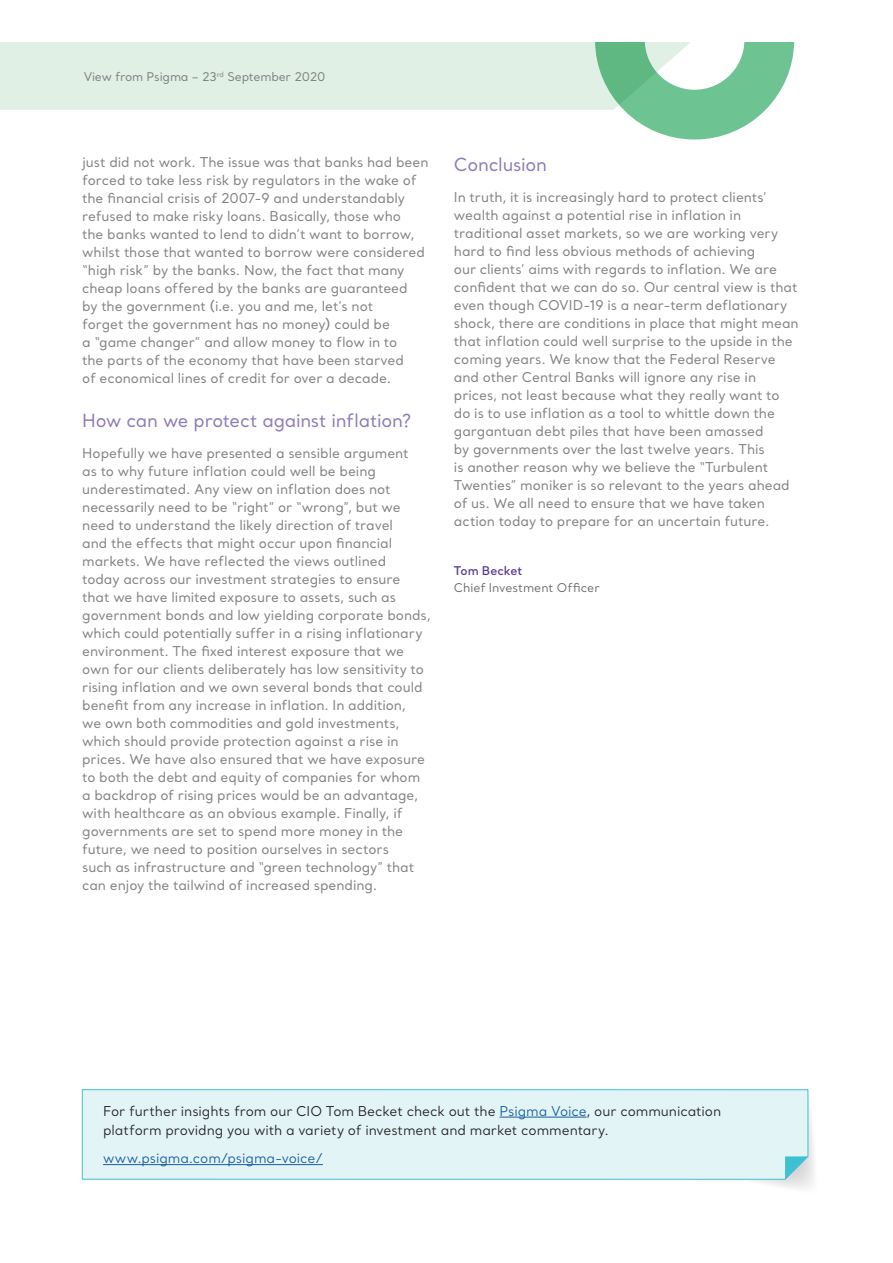
<style>
.page{position:relative;width:893px;height:1263px;background:#fff}
.page>*{position:absolute;margin:0;border:0;box-sizing:border-box;transform-origin:0 0}
.Main_Body_1__Last_Li{font:18px "Santral";letter-spacing:-.015em;color:#8e7ab8}
.Main_Body_1__Last_Li-2{font:13.5px/18px "Santral";letter-spacing:-.005em;color:#808285}
.Main_Body_1__Last_Li-3{font:13.5px/19.5px "Santral";letter-spacing:-.005em;color:#231f20}
.Main_Body_1__Last_Li-4{font:13.5px "Santral";letter-spacing:-.005em;color:#175d9e}
.t1{font:12px "Santral";letter-spacing:-.015em;color:#808285}
.t2{font:12px "Santral";color:#636366}
.t3{font:600 12px "Santral";letter-spacing:-.005em;color:#5a3b97}
.s1{color:#175d9e}
</style>
<div class="page">
<div style="left:0;top:42px;width:595px;height:68px;background:#e0f0e4"></div>
<svg style="left:595px;top:42px;width:199px;height:98px"></svg>
<img style="left:734px;top:1089px;width:80px;height:100px">
<div style="left:82px;top:1089px;width:726px;height:90px;background:#e3f4f7"></div>
<svg style="left:785px;top:1156px;width:23px;height:23px"></svg>
<hr style="left:499px;top:1117px;width:87px;height:1px;background:#175d9e">
<hr style="left:103px;top:1164px;width:220px;height:1px;background:#175d9e">
<p class="t1" style="left:84px;top:69px;width:243px">View from Psigma – 23<sup>rd</sup> September 2020</p>
<p class="Main_Body_1__Last_Li-2" style="left:82px;top:153px;width:348px">just did not work. The issue was that banks had been forced to take less risk by regulators in the wake of the financial crisis of 2007-9 and understandably refused to make risky loans. Basically, those who<br>the banks wanted to lend to didn’t want to borrow, whilst those that wanted to borrow were considered “high risk” by the banks. Now, the fact that many cheap loans offered by the banks are guaranteed<br>by the government (i.e. you and me, let’s not<br>forget the government has no money) could be<br>a “game changer” and allow money to flow in to<br>the parts of the economy that have been starved<br>of economical lines of credit for over a decade.</p>
<p class="Main_Body_1__Last_Li" style="left:82px;top:409px;width:330px">How can we protect against inflation?</p>
<p class="Main_Body_1__Last_Li-2" style="left:82px;top:444px;width:350px">Hopefully we have presented a sensible argument<br>as to why future inflation could well be being underestimated. Any view on inflation does not necessarily need to be “right” or “wrong”, but we need to understand the likely direction of travel<br>and the effects that might occur upon financial markets. We have reflected the views outlined<br>today across our investment strategies to ensure that we have limited exposure to assets, such as government bonds and low yielding corporate bonds, which could potentially suffer in a rising inflationary environment. The fixed interest exposure that we own for our clients deliberately has low sensitivity to rising inflation and we own several bonds that could benefit from any increase in inflation. In addition,<br>we own both commodities and gold investments, which should provide protection against a rise in prices. We have also ensured that we have exposure to both the debt and equity of companies for whom a backdrop of rising prices would be an advantage, with healthcare as an obvious example. Finally, if governments are set to spend more money in the future, we need to position ourselves in sectors<br>such as infrastructure and “green technology” that can enjoy the tailwind of increased spending.</p>
<p class="Main_Body_1__Last_Li" style="left:454px;top:153px;width:95px">Conclusion</p>
<p class="Main_Body_1__Last_Li-2" style="left:454px;top:187px;width:346px">In truth, it is increasingly hard to protect clients’ wealth against a potential rise in inflation in traditional asset markets, so we are working very hard to find less obvious methods of achieving<br>our clients’ aims with regards to inflation. We are confident that we can do so. Our central view is that even though COVID-19 is a near-term deflationary shock, there are conditions in place that might mean that inflation could well surprise to the upside in the coming years. We know that the Federal Reserve and other Central Banks will ignore any rise in prices, not least because what they really want to do is to use inflation as a tool to whittle down the gargantuan debt piles that have been amassed<br>by governments over the last twelve years. This<br>is another reason why we believe the “Turbulent Twenties” moniker is so relevant to the years ahead of us. We all need to ensure that we have taken action today to prepare for an uncertain future.</p>
<p class="t3" style="left:454px;top:563px;width:70px">Tom Becket</p>
<p class="t2" style="left:454px;top:580px;width:148px">Chief Investment Officer</p>
<p class="Main_Body_1__Last_Li-3" style="left:103px;top:1101px;width:620px">For further insights from our CIO Tom Becket check out the <span class="s1">Psigma Voice</span>, our communication platform providng you with a variety of investment and market commentary.</p>
<p class="Main_Body_1__Last_Li-4" style="left:103px;top:1149px;width:221px">www.psigma.com/psigma-voice/</p>
</div>
